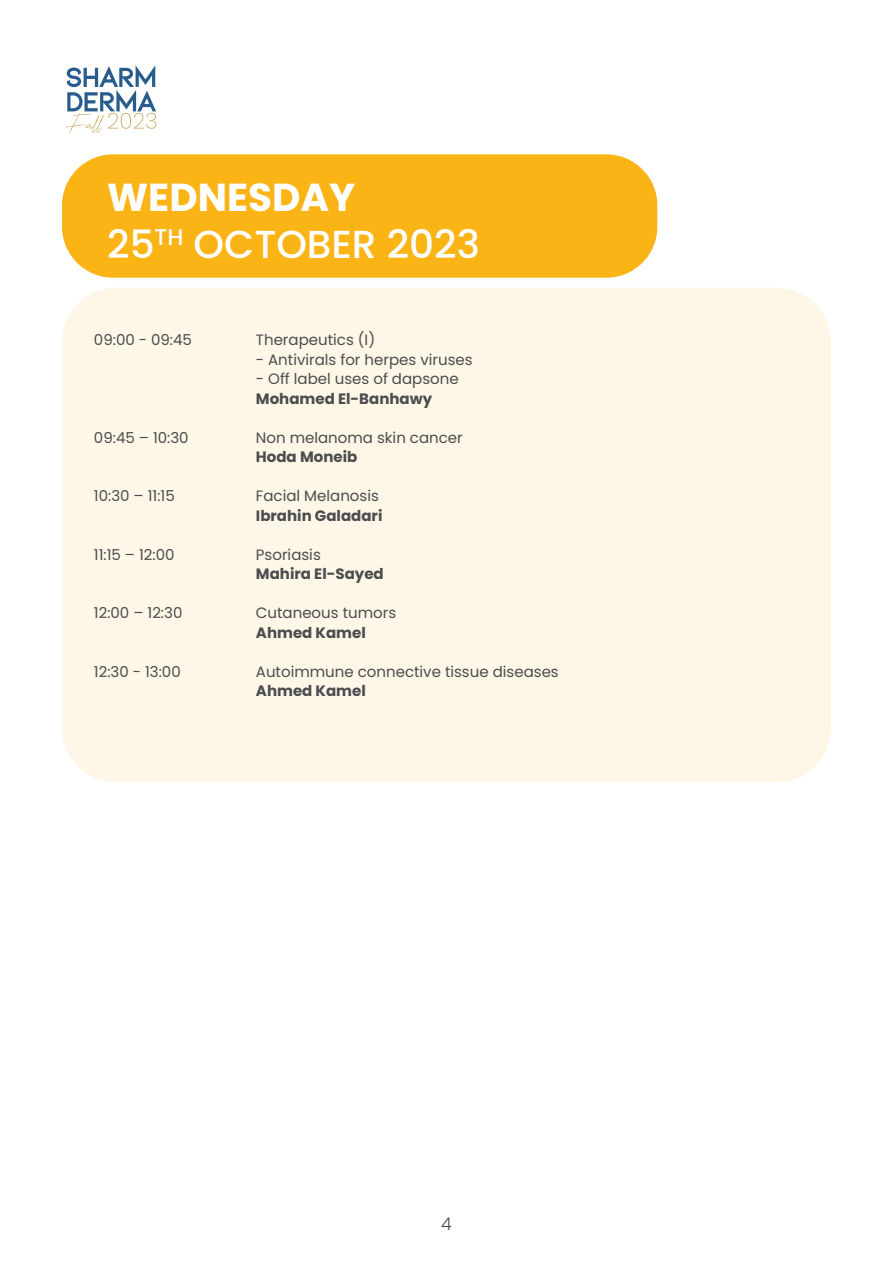
<style>
.page{position:relative;width:893px;height:1263px;background:#fff}
.page>*{position:absolute;margin:0;border:0;box-sizing:border-box;transform-origin:0 0}
.t1{font:500 39px "Poppins";color:#fff}
.t2{font:700 39px "Poppins";color:#fff}
.t3{font:300 17.4px "Poppins";color:#4b4c4d}
.t4{font:15px "Poppins";color:#4b4c4d}
.t5{font:700 15px "Poppins";color:#4b4c4d}
</style>
<div class="page">
<svg style="left:66px;top:65px;width:90px;height:70px"></svg>
<div style="left:62px;top:154px;width:595px;height:124px;background:#fbb416;border-radius:51px"></div>
<div style="left:62px;top:288px;width:769px;height:494px;background:#fef7e8;border-radius:54px"></div>
<p class="t2" style="left:107px;top:175px;width:250px">WEDNESDAY</p>
<p class="t1" style="left:107px;top:222px;width:374px">25<sup>TH</sup> OCTOBER 2023</p>
<p class="t4" style="left:94px;top:331px;width:100px">09:00 - 09:45</p>
<p class="t4" style="left:256px;top:331px;width:121px">Therapeutics (I)</p>
<p class="t4" style="left:256px;top:351px;width:218px">- Antivirals for herpes viruses</p>
<p class="t4" style="left:256px;top:370px;width:204px">- Off label uses of dapsone</p>
<p class="t5" style="left:256px;top:390px;width:178px">Mohamed El-Banhawy</p>
<p class="t4" style="left:94px;top:429px;width:96px">09:45 – 10:30</p>
<p class="t4" style="left:256px;top:429px;width:208px">Non melanoma skin cancer</p>
<p class="t5" style="left:256px;top:448px;width:103px">Hoda Moneib</p>
<p class="t4" style="left:94px;top:487px;width:82px">10:30 – 11:15</p>
<p class="t4" style="left:256px;top:487px;width:124px">Facial Melanosis</p>
<p class="t5" style="left:256px;top:507px;width:128px">Ibrahin Galadari</p>
<p class="t4" style="left:94px;top:546px;width:82px">11:15 – 12:00</p>
<p class="t4" style="left:256px;top:546px;width:66px">Psoriasis</p>
<p class="t5" style="left:256px;top:565px;width:129px">Mahira El-Sayed</p>
<p class="t4" style="left:94px;top:604px;width:90px">12:00 – 12:30</p>
<p class="t4" style="left:256px;top:604px;width:142px">Cutaneous tumors</p>
<p class="t5" style="left:256px;top:624px;width:111px">Ahmed Kamel</p>
<p class="t4" style="left:94px;top:663px;width:88px">12:30 - 13:00</p>
<p class="t4" style="left:256px;top:663px;width:304px">Autoimmune connective tissue diseases</p>
<p class="t5" style="left:256px;top:682px;width:111px">Ahmed Kamel</p>
<p class="t3" style="left:441px;top:1213px;width:12px">4</p>
</div>
